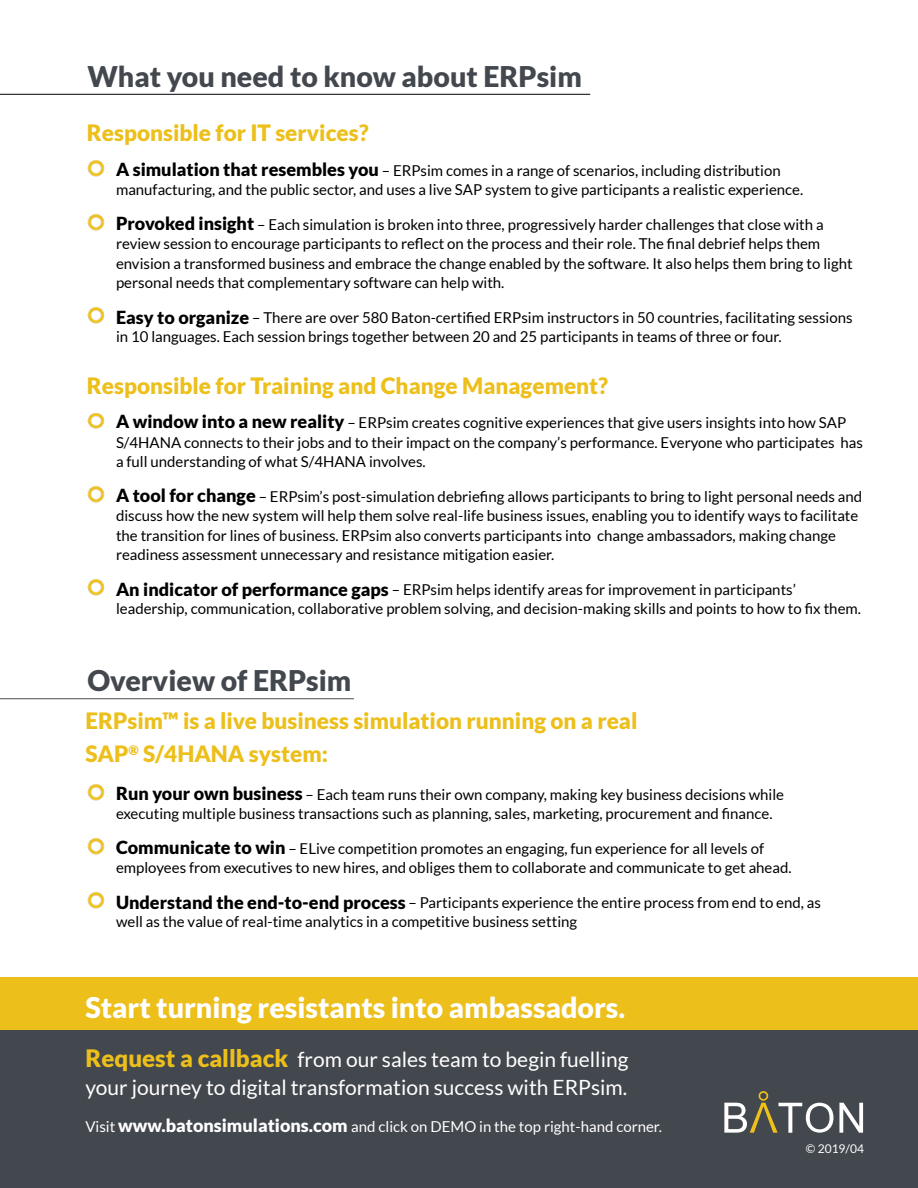
<style>
.page{position:relative;width:918px;height:1188px;background:#fff}
.page>*{position:absolute;margin:0;border:0;box-sizing:border-box;transform-origin:0 0}
.t1{font:900 28.5px "Lato";color:#43474e}
.t2{font:900 28.5px "Lato";color:#fff}
.t3{font:900 22.5px/33px "Lato";color:#ecbf1b}
.t4{font:21px/28.5px "Lato";color:#fff}
.t5{font:15px/19.5px "Lato";color:#000}
.t6{font:15px "Lato";color:#fff}
.t7{font:12px "Lato";color:#fff}
.s1{font-weight:900;font-size:18px}
.s2{font-weight:900;font-size:24px;color:#ecbf1b}
</style>
<div class="page">
<hr style="left:0;top:698px;width:354px;height:1px;background:#4d4d4e">
<hr style="left:0;top:94px;width:590px;height:1px;background:#000">
<img style="left:87px;top:160px;width:18px;height:17px">
<img style="left:87px;top:214px;width:18px;height:17px">
<img style="left:87px;top:307px;width:18px;height:17px">
<img style="left:87px;top:413px;width:18px;height:16px">
<img style="left:87px;top:486px;width:18px;height:17px">
<img style="left:87px;top:579px;width:18px;height:17px">
<img style="left:87px;top:784px;width:18px;height:17px">
<img style="left:87px;top:838px;width:18px;height:17px">
<img style="left:87px;top:892px;width:18px;height:17px">
<div style="left:0;top:989px;width:918px;height:199px;background:#43474e"></div>
<div style="left:0;top:977px;width:918px;height:53px;background:#ecbf1b"></div>
<svg style="left:724px;top:1091px;width:139px;height:42px"></svg>
<h1 class="t1" style="left:87px;top:60px;width:496px">What you need to know about ERPsim</h1>
<h2 class="t3" style="left:87px;top:116px;width:283px">Responsible for IT services?</h2>
<p class="t5" style="left:116px;top:160px;width:689px"><span class="s1">A simulation that resembles you</span> – ERPsim comes in a range of scenarios, including distribution manufacturing, and the public sector, and uses a live SAP system to give participants a realistic experience.</p>
<p class="t5" style="left:116px;top:214px;width:738px"><span class="s1">Provoked insight</span> – Each simulation is broken into three, progressively harder challenges that close with a review session to encourage participants to reflect on the process and their role. The final debrief helps them envision a transformed business and embrace the change enabled by the software. It also helps them bring to light personal needs that complementary software can help with.</p>
<p class="t5" style="left:116px;top:307px;width:738px"><span class="s1">Easy to organize</span> – There are over 580 Baton-certified ERPsim instructors in 50 countries, facilitating sessions in 10 languages. Each session brings together between 20 and 25 participants in teams of three or four.</p>
<h2 class="t3" style="left:87px;top:369px;width:523px">Responsible for Training and Change Management?</h2>
<p class="t5" style="left:116px;top:413px;width:749px"><span class="s1">A window into a new reality</span> – ERPsim creates cognitive experiences that give users insights into how SAP<br>S/4HANA connects to their jobs and to their impact on the company’s performance. Everyone who participates has a full understanding of what S/4HANA involves.</p>
<p class="t5" style="left:116px;top:487px;width:748px"><span class="s1">A tool for change</span> – ERPsim’s post-simulation debriefing allows participants to bring to light personal needs and discuss how the new system will help them solve real-life business issues, enabling you to identify ways to facilitate the transition for lines of business. ERPsim also converts participants into change ambassadors, making change readiness assessment unnecessary and resistance mitigation easier.</p>
<p class="t5" style="left:116px;top:580px;width:746px"><span class="s1">An indicator of performance gaps</span> – ERPsim helps identify areas for improvement in participants’ leadership, communication, collaborative problem solving, and decision-making skills and points to how to fix them.</p>
<h1 class="t1" style="left:87px;top:664px;width:266px">Overview of ERPsim</h1>
<h2 class="t3" style="left:85px;top:704px;width:554px">ERPsim™ is a live business simulation running on a real<br>SAP<sup>®</sup> S/4HANA system:</h2>
<p class="t5" style="left:116px;top:784px;width:670px"><span class="s1">Run your own business</span> – Each team runs their own company, making key business decisions while executing multiple business transactions such as planning, sales, marketing, procurement and finance.</p>
<p class="t5" style="left:116px;top:838px;width:677px"><span class="s1">Communicate to win</span> – ELive competition promotes an engaging, fun experience for all levels of employees from executives to new hires, and obliges them to collaborate and communicate to get ahead.</p>
<p class="t5" style="left:116px;top:892px;width:707px"><span class="s1">Understand the end-to-end process</span> – Participants experience the entire process from end to end, as well as the value of real-time analytics in a competitive business setting</p>
<h1 class="t2" style="left:85px;top:991px;width:541px">Start turning resistants into ambassadors.</h1>
<h3 class="t4" style="left:85px;top:1045px;width:545px"><span class="s2">Request a callback</span> from our sales team to begin fuelling your journey to digital transformation success with ERPsim.</h3>
<p class="t6" style="left:85px;top:1118px;width:578px">Visit <span class="s1">www.batonsimulations.com</span> and click on DEMO in the top right-hand corner.</p>
<p class="t7" style="left:806px;top:1141px;width:60px">© 2019/04</p>
</div>
